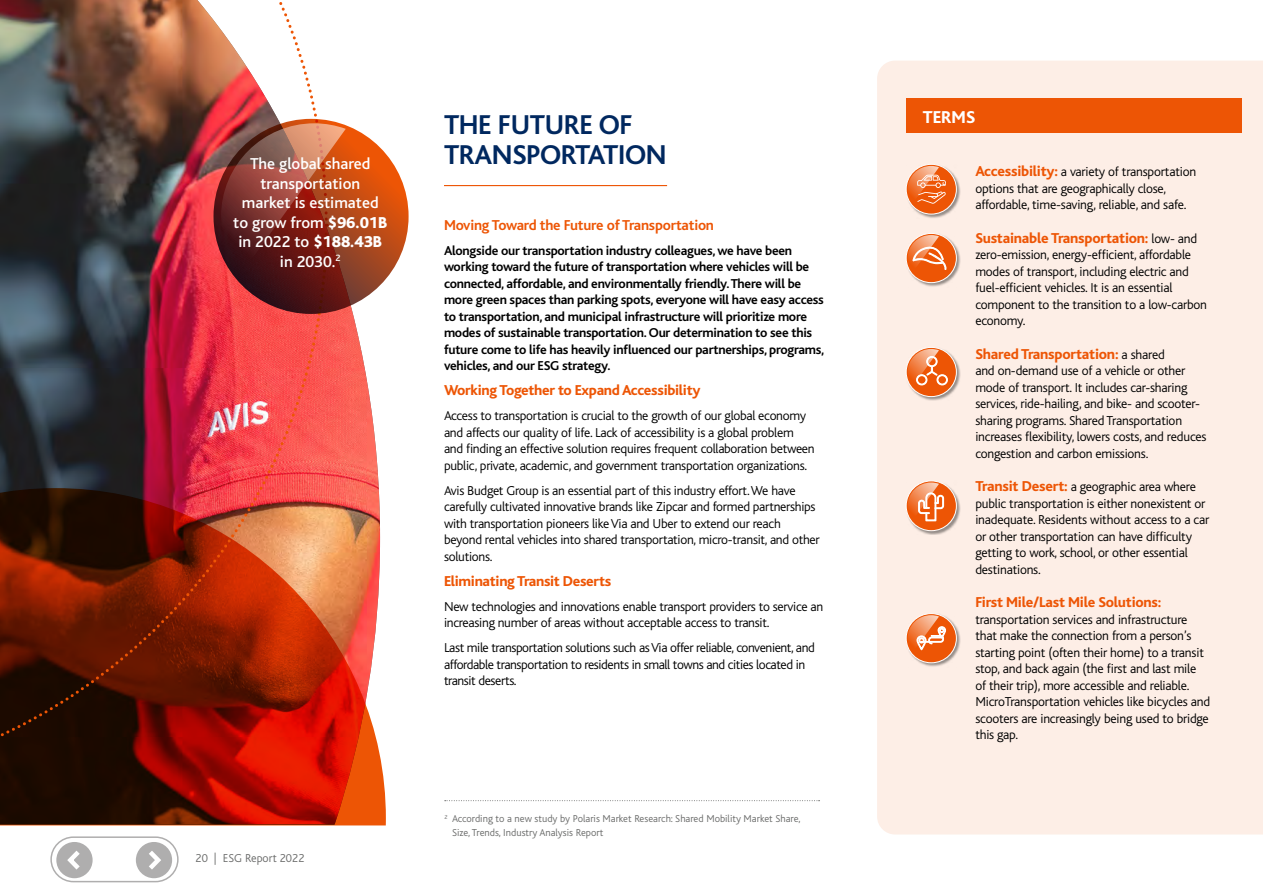
<style>
.page{position:relative;width:1263px;height:893px;background:#fff}
.page>*{position:absolute;margin:0;border:0;box-sizing:border-box;transform-origin:0 0}
.t1{font:700 28.5px/30px "Bliss";letter-spacing:-.015em;color:#00285f}
.t2{font:800 18px "Bliss";color:#fff}
.t3{font:500 16.5px/19.5px "Bliss";color:#fff;text-align:center}
.t4{font:800 15px "Bliss";letter-spacing:-.02em;color:#ed5505}
.t5{font:700 15px "Bliss";letter-spacing:-.015em;color:#ed5505}
.t6{font:300 13.5px/16.5px "Bliss";letter-spacing:-.02em;color:#000}
.t7{font:700 13.5px/16.5px "Bliss";letter-spacing:-.02em;color:#000}
.t8{font:300 12px "Bliss";color:#6b6c6b}
.t9{font:300 10.5px/13.5px "Bliss";color:#6b6c6b}
.s1{font-weight:800}
.s2{font-weight:800;font-size:15px;color:#ed5505}
.s3{font-weight:300;font-size:13.5px;color:#000}
</style>
<div class="page">
<div style="left:56px;top:842px;width:37px;height:36px;background:#afaeae;border-radius:50%"></div>
<div style="left:136px;top:842px;width:36px;height:36px;background:#afaeae;border-radius:50%"></div>
<svg style="left:67px;top:851px;width:13px;height:19px"></svg>
<svg style="left:149px;top:851px;width:12px;height:19px"></svg>
<div style="left:50px;top:836px;width:129px;height:46px;border:2px solid #afaeae;border-radius:22px"></div>
<div style="left:877px;top:61px;width:386px;height:773px;background:#fdeee6"></div>
<img style="left:0;top:120px;width:380px;height:368px">
<svg style="left:0;top:488px;width:386px;height:337px"></svg>
<hr style="left:444px;top:185px;width:223px;height:1px;background:#ed5505">
<svg style="left:0;top:225px;width:329px;height:566px"></svg>
<img style="left:0;top:0;width:329px;height:222px">
<svg style="left:213px;top:119px;width:196px;height:195px"></svg>
<svg style="left:221px;top:123px;width:125px;height:151px"></svg>
<svg style="left:445px;top:800px;width:375px;height:1px"></svg>
<div style="left:906px;top:99px;width:336px;height:34px;background:#ed5505"></div>
<div style="left:906px;top:164px;width:54px;height:54px;background:#000;opacity:.41"></div>
<div style="left:906px;top:164px;width:50px;height:50px;background:#ed5505;border-radius:50%"></div>
<div style="left:906px;top:164px;width:51px;height:50px;border:1px solid #fff;border-radius:50%"></div>
<div style="left:906px;top:480px;width:54px;height:55px;background:#000;opacity:.41"></div>
<div style="left:906px;top:481px;width:50px;height:50px;background:#ed5505;border-radius:50%"></div>
<div style="left:906px;top:480px;width:51px;height:51px;border:1px solid #fff;border-radius:50%"></div>
<div style="left:906px;top:347px;width:54px;height:54px;background:#000;opacity:.41"></div>
<div style="left:906px;top:347px;width:50px;height:50px;background:#ed5505;border-radius:50%"></div>
<div style="left:906px;top:347px;width:51px;height:50px;border:1px solid #fff;border-radius:50%"></div>
<div style="left:906px;top:233px;width:54px;height:54px;background:#000;opacity:.41"></div>
<div style="left:906px;top:233px;width:50px;height:50px;background:#ed5505;border-radius:50%"></div>
<div style="left:906px;top:233px;width:51px;height:50px;border:1px solid #fff;border-radius:50%"></div>
<div style="left:906px;top:613px;width:54px;height:54px;background:#000;opacity:.41"></div>
<div style="left:906px;top:614px;width:50px;height:49px;background:#ed5505;border-radius:50%"></div>
<div style="left:906px;top:613px;width:51px;height:50px;border:1px solid #fff;border-radius:50%"></div>
<svg style="left:908px;top:482px;width:36px;height:39px"></svg>
<svg style="left:908px;top:615px;width:38px;height:37px"></svg>
<svg style="left:908px;top:349px;width:40px;height:37px"></svg>
<svg style="left:908px;top:166px;width:38px;height:38px"></svg>
<svg style="left:908px;top:235px;width:39px;height:37px"></svg>
<p class="t3" style="left:233px;top:154px;width:155px">The global shared transportation<br>market is estimated to grow from <span class="s1">$96.01B </span>in 2022 to <span class="s1">$188.43B </span>in 2030.<sup>2</sup></p>
<p class="t8" style="left:196px;top:851px;width:110px">20 | ESG Report 2022</p>
<h1 class="t1" style="left:444px;top:110px;width:224px">THE FUTURE OF<br>TRANSPORTATION</h1>
<p class="t5" style="left:444px;top:217px;width:272px">Moving Toward the Future of Transportation</p>
<p class="t7" style="left:444px;top:242px;width:382px">Alongside our transportation industry colleagues, we have been working toward the future of transportation where vehicles will be connected, affordable, and environmentally friendly. There will be more green spaces than parking spots, everyone will have easy access to transportation, and municipal infrastructure will prioritize more modes of sustainable transportation. Our determination to see this future come to life has heavily influenced our partnerships, programs, vehicles, and our ESG strategy.</p>
<p class="t4" style="left:444px;top:383px;width:258px">Working Together to Expand Accessibility</p>
<p class="t6" style="left:444px;top:408px;width:372px">Access to transportation is crucial to the growth of our global economy and affects our quality of life. Lack of accessibility is a global problem and finding an effective solution requires frequent collaboration between public, private, academic, and government transportation organizations.</p>
<p class="t6" style="left:444px;top:482px;width:377px">Avis Budget Group is an essential part of this industry effort. We have carefully cultivated innovative brands like Zipcar and formed partnerships with transportation pioneers like Via and Uber to extend our reach beyond rental vehicles into shared transportation, micro-transit, and other solutions.</p>
<p class="t4" style="left:444px;top:573px;width:169px">Eliminating Transit Deserts</p>
<p class="t6" style="left:444px;top:598px;width:381px">New technologies and innovations enable transport providers to service an increasing number of areas without acceptable access to transit.</p>
<p class="t6" style="left:444px;top:640px;width:372px">Last mile transportation solutions such as Via offer reliable, convenient, and affordable transportation to residents in small towns and cities located in transit deserts.</p>
<p class="t9" style="left:452px;top:812px;width:350px;text-indent:-8px"><sup>2</sup> According to a new study by Polaris Market Research: Shared Mobility Market Share,<br>Size, Trends, Industry Analysis Report</p>
<h2 class="t2" style="left:923px;top:108px;width:54px">TERMS</h2>
<p class="t6" style="left:975px;top:164px;width:222px"><span class="s2">Accessibility:</span> a variety of transportation options that are geographically close, affordable, time-saving, reliable, and safe.</p>
<p class="t4" style="left:975px;top:230px;width:223px">Sustainable Transportation: <span class="s3">low- and</span></p>
<p class="t6" style="left:975px;top:247px;width:233px">zero-emission, energy-efficient, affordable modes of transport, including electric and fuel-efficient vehicles. It is an essential component to the transition to a low-carbon economy.</p>
<p class="t4" style="left:975px;top:346px;width:191px">Shared Transportation: <span class="s3">a shared</span></p>
<p class="t6" style="left:975px;top:363px;width:233px">and on-demand use of a vehicle or other mode of transport. It includes car-sharing services, ride-hailing, and bike- and scooter&shy;sharing programs. Shared Transportation increases flexibility, lowers costs, and reduces congestion and carbon emissions.</p>
<p class="t6" style="left:975px;top:479px;width:235px"><span class="s2">Transit Desert:</span> a geographic area where public transportation is either nonexistent or inadequate. Residents without access to a car or other transportation can have difficulty getting to work, school, or other essential destinations.</p>
<p class="t4" style="left:975px;top:595px;width:188px">First Mile/Last Mile Solutions:</p>
<p class="t6" style="left:975px;top:611px;width:236px">transportation services and infrastructure that make the connection from a person’s starting point (often their home) to a transit stop, and back again (the first and last mile of their trip), more accessible and reliable.<br>MicroTransportation vehicles like bicycles and scooters are increasingly being used to bridge this gap.</p>
</div>
